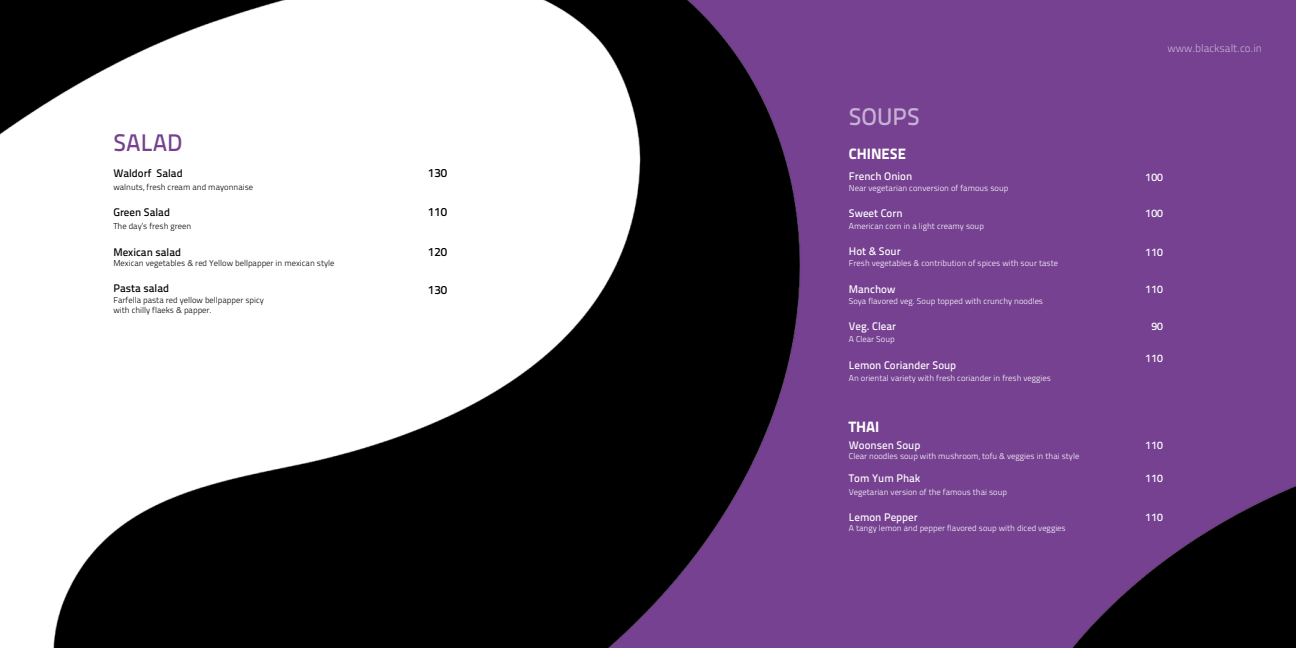
<style>
.page{position:relative;width:1296px;height:648px;background:#fff}
.page>*{position:absolute;margin:0;border:0;box-sizing:border-box;transform-origin:0 0}
.t1{font:24px "Titillium Text 14 L 600 wt";color:#774192}
.t2{font:24px "Titillium Text 14 L 600 wt";color:#c7b2d6}
.t3{font:15px "Titillium Text 14 L 999 wt";color:#fff}
.t4{font:12px "Titillium Text 14 L 600 wt";color:#000}
.t5{font:11px "Titillium Text 14 L 600 wt";color:#fff}
.t6{font:11px "Titillium Text 14 L 600 wt";color:#000}
.t7{font:11px "Titillium Text 14 L 250 wt";color:#c7b2d6}
.t8{font:8.5px "Titillium Text 14 L 250 wt";color:#fff}
.t9{font:8.5px/10.2px "Titillium Text 14 L 250 wt";color:#000}
</style>
<div class="page">
<img style="left:0;top:0;width:1296px;height:648px">
<h1 class="t1" style="left:113px;top:128px;width:71px">Salad</h1>
<p class="t6" style="left:113px;top:166px;width:71px">Waldorf Salad</p>
<p class="t9" style="left:113px;top:182px;width:141px">walnuts, fresh cream and mayonnaise</p>
<p class="t6" style="left:113px;top:206px;width:58px">Green Salad</p>
<p class="t9" style="left:113px;top:221px;width:79px">The day’s fresh green</p>
<p class="t6" style="left:113px;top:245px;width:69px">Mexican salad</p>
<p class="t9" style="left:113px;top:258px;width:223px">Mexican vegetables &amp; red Yellow bellpapper in mexican style</p>
<p class="t6" style="left:113px;top:282px;width:57px">Pasta salad</p>
<p class="t9" style="left:113px;top:295px;width:152px">Farfella pasta red yellow bellpapper spicy with chilly flaeks &amp; papper.</p>
<h3 class="t4" style="left:428px;top:166px;width:21px">130</h3>
<h3 class="t4" style="left:428px;top:205px;width:21px">110</h3>
<h3 class="t4" style="left:428px;top:245px;width:21px">120</h3>
<h3 class="t4" style="left:428px;top:283px;width:21px">130</h3>
<h1 class="t2" style="left:849px;top:102px;width:57px">Soups</h1>
<h2 class="t3" style="left:849px;top:145px;width:59px">CHINESE</h2>
<p class="t5" style="left:849px;top:169px;width:65px">French Onion</p>
<p class="t8" style="left:849px;top:183px;width:161px">Near vegetarian conversion of famous soup</p>
<p class="t5" style="left:849px;top:207px;width:55px">Sweet Corn</p>
<p class="t8" style="left:849px;top:221px;width:137px">American corn in a light creamy soup</p>
<p class="t5" style="left:849px;top:245px;width:53px">Hot &amp; Sour</p>
<p class="t8" style="left:849px;top:258px;width:211px">Fresh vegetables &amp; contribution of spices with sour taste</p>
<p class="t5" style="left:849px;top:282px;width:48px">Manchow</p>
<p class="t8" style="left:849px;top:296px;width:196px">Soya flavored veg. Soup topped with crunchy noodles</p>
<p class="t5" style="left:849px;top:320px;width:49px">Veg. Clear</p>
<p class="t8" style="left:849px;top:334px;width:47px">A Clear Soup</p>
<p class="t5" style="left:849px;top:358px;width:109px">Lemon Coriander Soup</p>
<p class="t8" style="left:849px;top:373px;width:204px">An oriental variety with fresh coriander in fresh veggies</p>
<h2 class="t3" style="left:849px;top:417px;width:32px">THAI</h2>
<p class="t5" style="left:849px;top:438px;width:73px">Woonsen Soup</p>
<p class="t8" style="left:849px;top:451px;width:232px">Clear noodles soup with mushroom, tofu &amp; veggies in thai style</p>
<p class="t5" style="left:849px;top:471px;width:73px">Tom Yum Phak</p>
<p class="t8" style="left:849px;top:487px;width:160px">Vegetarian version of the famous thai soup</p>
<p class="t5" style="left:849px;top:511px;width:70px">Lemon Pepper</p>
<p class="t8" style="left:849px;top:523px;width:218px">A tangy lemon and pepper flavored soup with diced veggies</p>
<p class="t7" style="left:1167px;top:42px;width:96px">www.blacksalt.co.in</p>
<p class="t5" style="left:1146px;top:170px;width:19px">100</p>
<p class="t5" style="left:1146px;top:207px;width:19px">100</p>
<p class="t5" style="left:1146px;top:245px;width:19px">110</p>
<p class="t5" style="left:1146px;top:282px;width:19px">110</p>
<p class="t5" style="left:1151px;top:320px;width:13px">90</p>
<p class="t5" style="left:1146px;top:352px;width:19px">110</p>
<p class="t5" style="left:1146px;top:438px;width:19px">110</p>
<p class="t5" style="left:1146px;top:472px;width:19px">110</p>
<p class="t5" style="left:1146px;top:511px;width:19px">110</p>
</div>
